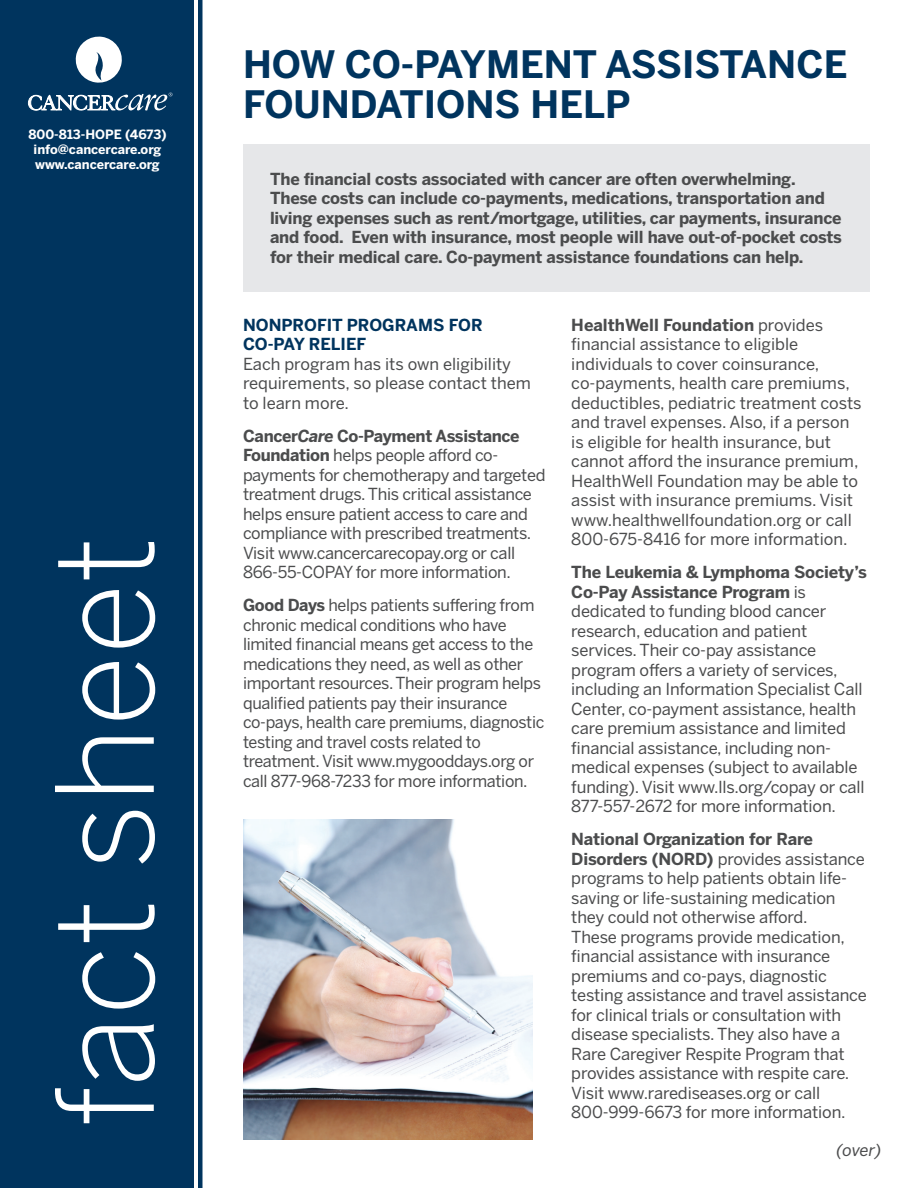
<style>
.page{position:relative;width:918px;height:1188px;background:#fff}
.page>*{position:absolute;margin:0;border:0;box-sizing:border-box;transform-origin:0 0}
.t1{font:300 133.5px "Benton Sans";color:#fff}
.t2{font:700 37.5px/40.5px "Benton Sans";color:#00345e}
.Leadder{font:16.5px/19.5px "Benton Sans";letter-spacing:-.01em;color:#4b4c4d}
.Main_Intro{font:700 16.5px/19.5px "Benton Sans";letter-spacing:-.01em;color:#4b4c4d}
.Leadder-2{font:700 16.5px "Benton Sans";color:#00345e}
.Leadder-3{font:italic 16.5px "Benton Sans";color:#4b4c4d}
.t3{font:700 12.75px "Benton Sans";color:#fff}
.s1{font-weight:700}
.s2{font-weight:700;font-style:italic}
</style>
<div class="page">
<div style="left:0;top:0;width:193px;height:1188px;background:#00345e"></div>
<hr style="left:198px;top:0;width:4px;height:1188px;background:#00345e">
<svg style="left:75px;top:36px;width:47px;height:47px"></svg>
<svg style="left:28px;top:93px;width:144px;height:17px"></svg>
<img style="left:243px;top:819px;width:289px;height:320px">
<div style="left:243px;top:145px;width:626px;height:147px;background:#e6e7e9"></div>
<p class="t3" style="left:28px;top:127px;width:140px">800-813-HOPE (4673)</p>
<p class="t3" style="left:34px;top:142px;width:129px">info@cancercare.org</p>
<p class="t3" style="left:35px;top:157px;width:126px">www.cancercare.org</p>
<p class="t1" style="left:27px;top:1127px;width:592px;rotate:-90deg">fact sheet</p>
<p class="t2" style="left:243px;top:43px;width:606px">HOW CO-PAYMENT ASSISTANCE<br>FOUNDATIONS HELP</p>
<p class="Main_Intro" style="left:270px;top:169px;width:574px">The financial costs associated with cancer are often overwhelming.<br>These costs can include co-payments, medications, transportation and living expenses such as rent/mortgage, utilities, car payments, insurance and food. Even with insurance, most people will have out-of-pocket costs for their medical care. Co-payment assistance foundations can help.</p>
<p class="Leadder-2" style="left:243px;top:315px;width:241px">NONPROFIT PROGRAMS FOR</p>
<p class="Leadder-2" style="left:243px;top:334px;width:125px">CO-PAY RELIEF</p>
<p class="Leadder" style="left:243px;top:354px;width:289px">Each program has its own eligibility requirements, so please contact them to learn more.</p>
<p class="Leadder" style="left:243px;top:426px;width:304px"><span class="s1">Cancer</span><span class="s2">Care</span> <span class="s1">Co-Payment Assistance Foundation</span> helps people afford co&shy;payments for chemotherapy and targeted treatment drugs. This critical assistance helps ensure patient access to care and compliance with prescribed treatments.<br>Visit www.cancercarecopay.org or call 866-55-COPAY for more information.</p>
<p class="Leadder" style="left:243px;top:595px;width:303px"><span class="s1">Good Days</span> helps patients suffering from chronic medical conditions who have limited financial means get access to the medications they need, as well as other important resources. Their program helps qualified patients pay their insurance co-pays, health care premiums, diagnostic testing and travel costs related to treatment. Visit www.mygooddays.org or call 877-968-7233 for more information.</p>
<p class="Leadder" style="left:571px;top:315px;width:292px"><span class="s1">HealthWell Foundation</span> provides financial assistance to eligible individuals to cover coinsurance, co-payments, health care premiums, deductibles, pediatric treatment costs and travel expenses. Also, if a person is eligible for health insurance, but cannot afford the insurance premium, HealthWell Foundation may be able to assist with insurance premiums. Visit www.healthwellfoundation.org or call</p>
<p class="Leadder" style="left:571px;top:529px;width:278px">800-675-8416 for more information.</p>
<p class="Leadder" style="left:571px;top:562px;width:297px"><span class="s1">The Leukemia &amp; Lymphoma Society’s Co-Pay Assistance Program</span> is dedicated to funding blood cancer research, education and patient services. Their co-pay assistance program offers a variety of services, including an Information Specialist Call Center, co-payment assistance, health care premium assistance and limited financial assistance, including non&shy;medical expenses (subject to available funding). Visit www.lls.org/copay or call 877-557-2672 for more information.</p>
<p class="Leadder" style="left:571px;top:829px;width:297px"><span class="s1">National Organization for Rare Disorders (NORD)</span> provides assistance programs to help patients obtain life&shy;saving or life-sustaining medication they could not otherwise afford.<br>These programs provide medication, financial assistance with insurance premiums and co-pays, diagnostic testing assistance and travel assistance for clinical trials or consultation with disease specialists. They also have a Rare Caregiver Respite Program that provides assistance with respite care.<br>Visit www.rarediseases.org or call 800-999-6673 for more information.</p>
<p class="Leadder-3" style="left:836px;top:1140px;width:47px">(over)</p>
</div>
